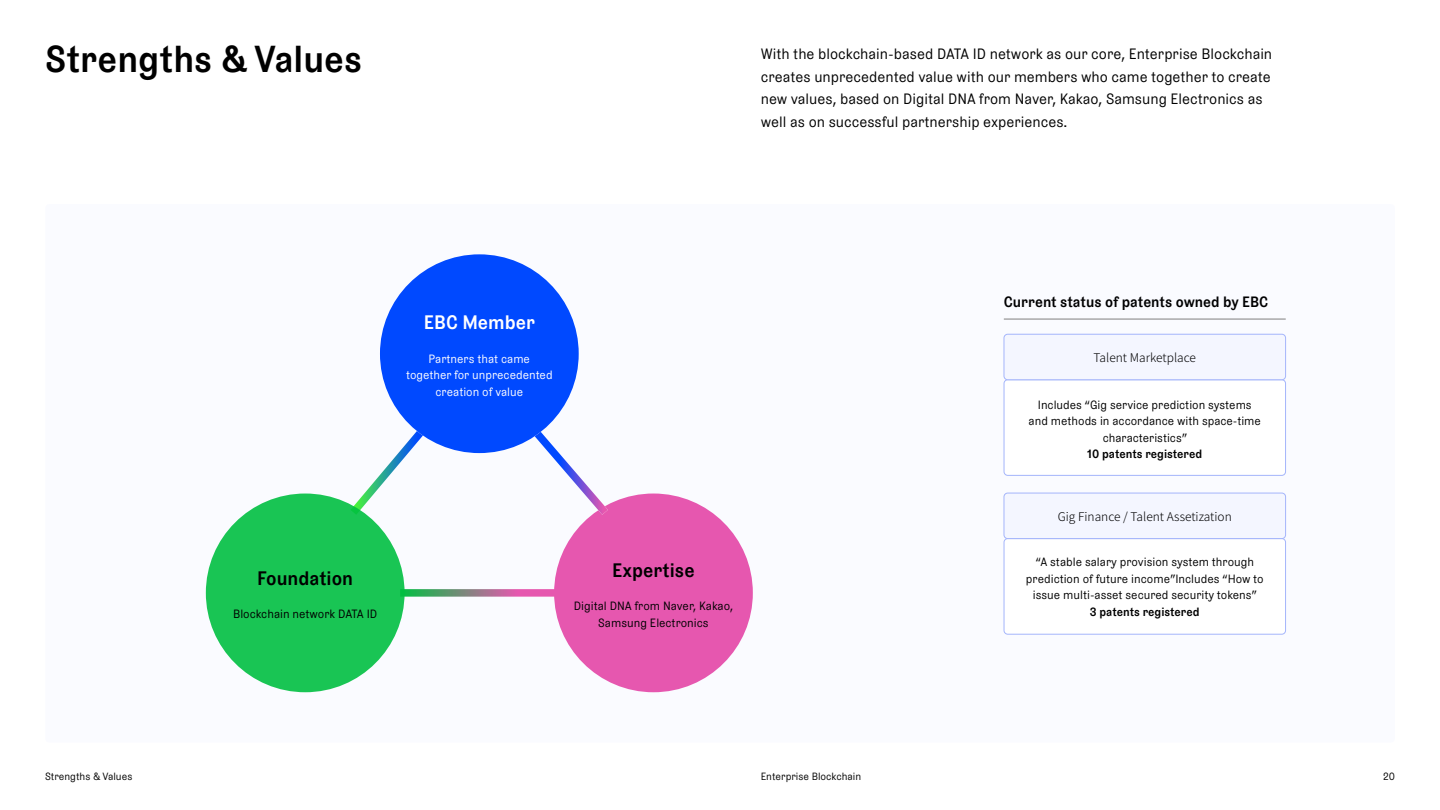
<style>
.page{position:relative;width:1440px;height:810px;background:#fff}
.page>*{position:absolute;margin:0;border:0;box-sizing:border-box;transform-origin:0 0}
.t1{font:500 37.5px "Grey LL";color:#000}
.t2{font:500 19.5px "Grey LL";color:#000}
.t3{font:500 19.5px "Grey LL";color:#fff}
.t4{font:15px/22.5px "Grey LL";color:#000}
.t5{font:500 15px "Grey LL";color:#000}
.t6{font:12px/16.5px "Grey LL";color:#000;text-align:center}
.t7{font:12px/16.5px "Grey LL";color:#fff;text-align:center}
.t8{font:300 12px "Noto Sans CJ Kkr";color:#000}
.t9{font:500 12px "Grey LL";color:#000}
.t10{font:10.5px "Grey LL";color:#000}
</style>
<div class="page">
<div style="left:45px;top:204px;width:1350px;height:539px;background:#fafbff;border-radius:4px"></div>
<svg style="left:405px;top:589px;width:149px;height:8px"></svg>
<div style="left:554px;top:494px;width:199px;height:198px;background:#e657af;border-radius:50%"></div>
<svg style="left:343px;top:420px;width:90px;height:103px"></svg>
<svg style="left:520px;top:414px;width:96px;height:109px"></svg>
<div style="left:380px;top:254px;width:199px;height:199px;background:#0049ff;border-radius:50%"></div>
<div style="left:206px;top:494px;width:199px;height:198px;background:#19c554;border-radius:50%"></div>
<div style="left:1004px;top:539px;width:282px;height:95px;background:#fff;border-radius:4px"></div>
<div style="left:1004px;top:538px;width:282px;height:96px;border:1px solid #a4b5fb;border-radius:4px"></div>
<div style="left:1004px;top:493px;width:282px;height:46px;background:#f4f6ff;border-radius:4px"></div>
<div style="left:1004px;top:493px;width:282px;height:46px;border:1px solid #a4b5fb;border-radius:4px"></div>
<div style="left:1004px;top:380px;width:282px;height:95px;background:#fff;border-radius:4px"></div>
<div style="left:1004px;top:380px;width:282px;height:96px;border:1px solid #a4b5fb;border-radius:4px"></div>
<div style="left:1004px;top:334px;width:282px;height:46px;background:#f4f6ff;border-radius:4px"></div>
<div style="left:1004px;top:334px;width:282px;height:46px;border:1px solid #a4b5fb;border-radius:4px"></div>
<hr style="left:1004px;top:319px;width:282px;height:1px;background:#7f7f7f">
<h1 class="t1" style="left:45px;top:31px;width:319px">Strengths &amp; Values</h1>
<p class="t4" style="left:761px;top:42px;width:513px">With the blockchain-based DATA ID network as our core, Enterprise Blockchain creates unprecedented value with our members who came together to create new values, based on Digital DNA from Naver, Kakao, Samsung Electronics as well as on successful partnership experiences.</p>
<p class="t10" style="left:45px;top:769px;width:89px">Strengths &amp; Values</p>
<h2 class="t3" style="left:424px;top:308px;width:113px">EBC Member</h2>
<p class="t7" style="left:406px;top:349px;width:148px">Partners that came together for unprecedented creation of value</p>
<h2 class="t2" style="left:257px;top:564px;width:97px">Foundation</h2>
<p class="t6" style="left:233px;top:605px;width:146px">Blockchain network DATA ID</p>
<h2 class="t2" style="left:612px;top:556px;width:84px">Expertise</h2>
<p class="t6" style="left:574px;top:597px;width:161px">Digital DNA from Naver, Kakao,<br>Samsung Electronics</p>
<p class="t5" style="left:1004px;top:291px;width:266px">Current status of patents owned by EBC</p>
<p class="t8" style="left:1094px;top:351px;width:104px">Talent Marketplace</p>
<p class="t6" style="left:1029px;top:395px;width:234px">Includes “Gig service prediction systems and methods in accordance with space-time characteristics”</p>
<p class="t9" style="left:1087px;top:445px;width:116px">10 patents registered</p>
<p class="t8" style="left:1058px;top:509px;width:175px">Gig Finance / Talent Assetization</p>
<p class="t6" style="left:1026px;top:553px;width:239px">“A stable salary provision system through prediction of future income”Includes “How to issue multi-asset secured security tokens”</p>
<p class="t9" style="left:1090px;top:602px;width:111px">3 patents registered</p>
<p class="t10" style="left:761px;top:769px;width:102px">Enterprise Blockchain</p>
<p class="t10" style="left:1383px;top:769px;width:13px">20</p>
</div>
